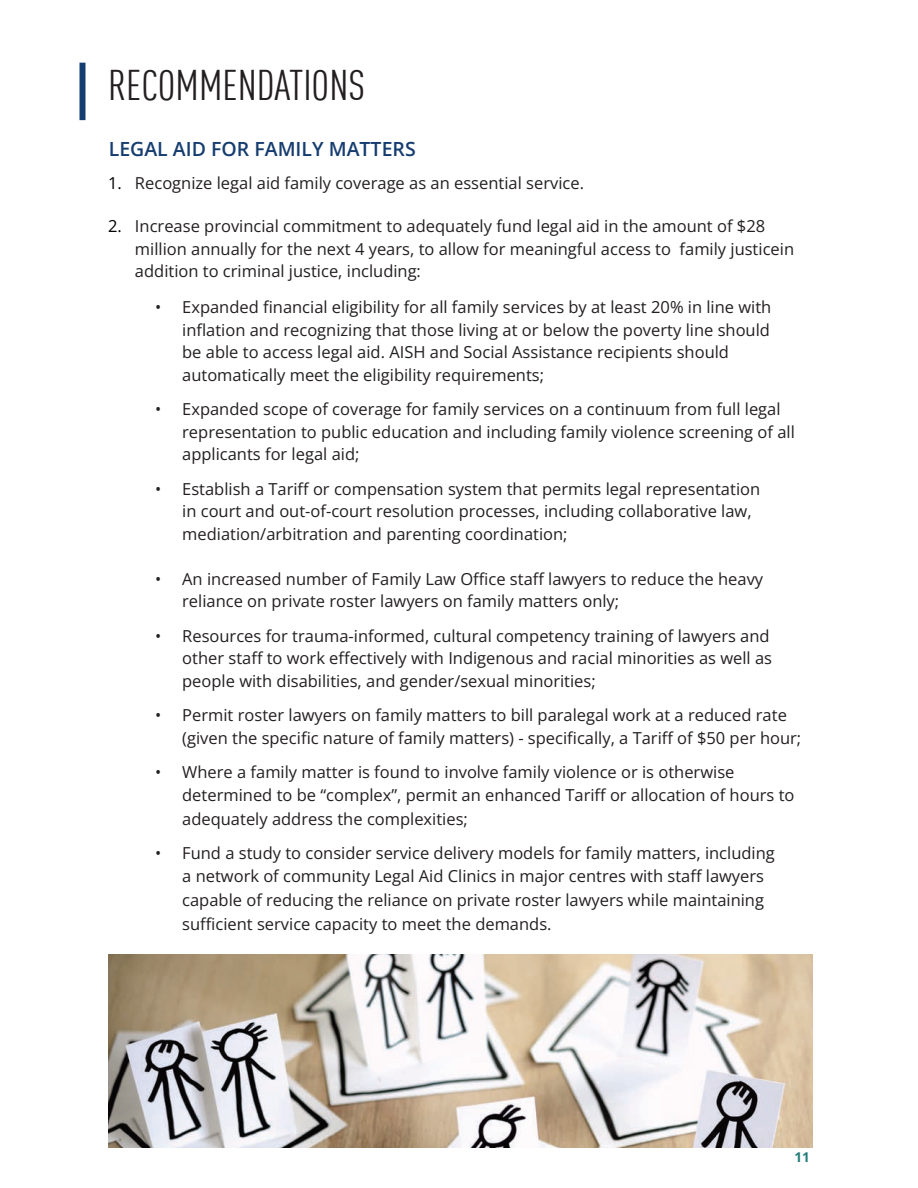
<style>
.page{position:relative;width:918px;height:1188px;background:#fff}
.page>*{position:absolute;margin:0;border:0;box-sizing:border-box;transform-origin:0 0}
.t1{font:condensed 42px "DIN Offc";color:#231f20}
.t2{font:600 19.5px "Open Sans";color:#163d6f}
.t3{font:16.5px/22.5px "Open Sans";color:#231f20}
.t4{font:700 13.5px "Open Sans";color:#237d78}
.s1{color:#000}
</style>
<div class="page">
<div style="left:80px;top:63px;width:6px;height:57px;background:#163d6f"></div>
<img style="left:108px;top:955px;width:704px;height:193px">
<h1 class="t1" style="left:108px;top:61px;width:259px">RECOMMENDATIONS</h1>
<p class="t2" style="left:109px;top:135px;width:308px">LEGAL AID FOR FAMILY MATTERS</p>
<p class="t3" style="left:108px;top:172px;width:478px"><span class="s1">1.</span> Recognize legal aid family coverage as an essential service.</p>
<p class="t3" style="left:135px;top:214px;width:661px;text-indent:-27px"><span class="s1">2.</span> Increase provincial commitment to adequately fund legal aid in the amount of $28 million annually for the next 4 years, to allow for meaningful access to family justicein addition to criminal justice, including:</p>
<p class="t3" style="left:182px;top:295px;width:591px;text-indent:-27px">• Expanded financial eligibility for all family services by at least 20% in line with inflation and recognizing that those living at or below the poverty line should be able to access legal aid. AISH and Social Assistance recipients should automatically meet the eligibility requirements;</p>
<p class="t3" style="left:182px;top:397px;width:614px;text-indent:-27px">• Expanded scope of coverage for family services on a continuum from full legal representation to public education and including family violence screening of all applicants for legal aid;</p>
<p class="t3" style="left:182px;top:477px;width:579px;text-indent:-27px">• Establish a Tariff or compensation system that permits legal representation in court and out-of-court resolution processes, including collaborative law, mediation/arbitration and parenting coordination;</p>
<p class="t3" style="left:182px;top:567px;width:582px;text-indent:-27px">• An increased number of Family Law Office staff lawyers to reduce the heavy reliance on private roster lawyers on family matters only;</p>
<p class="t3" style="left:182px;top:624px;width:591px;text-indent:-27px">• Resources for trauma-informed, cultural competency training of lawyers and other staff to work effectively with Indigenous and racial minorities as well as people with disabilities, and gender/sexual minorities;</p>
<p class="t3" style="left:182px;top:703px;width:621px;text-indent:-27px">• Permit roster lawyers on family matters to bill paralegal work at a reduced rate (given the specific nature of family matters) - specifically, a Tariff of $50 per hour;</p>
<p class="t3" style="left:182px;top:760px;width:614px;text-indent:-27px">• Where a family matter is found to involve family violence or is otherwise determined to be “complex”, permit an enhanced Tariff or allocation of hours to</p>
<p class="t3" style="left:182px;top:807px;width:287px">adequately address the complexities;</p>
<p class="t3" style="left:182px;top:841px;width:594px;text-indent:-27px">• Fund a study to consider service delivery models for family matters, including a network of community Legal Aid Clinics in major centres with staff lawyers</p>
<p class="t3" style="left:182px;top:887px;width:583px;line-height:24px">capable of reducing the reliance on private roster lawyers while maintaining sufficient service capacity to meet the demands.</p>
<p class="t4" style="left:795px;top:1148px;width:17px">11</p>
</div>
